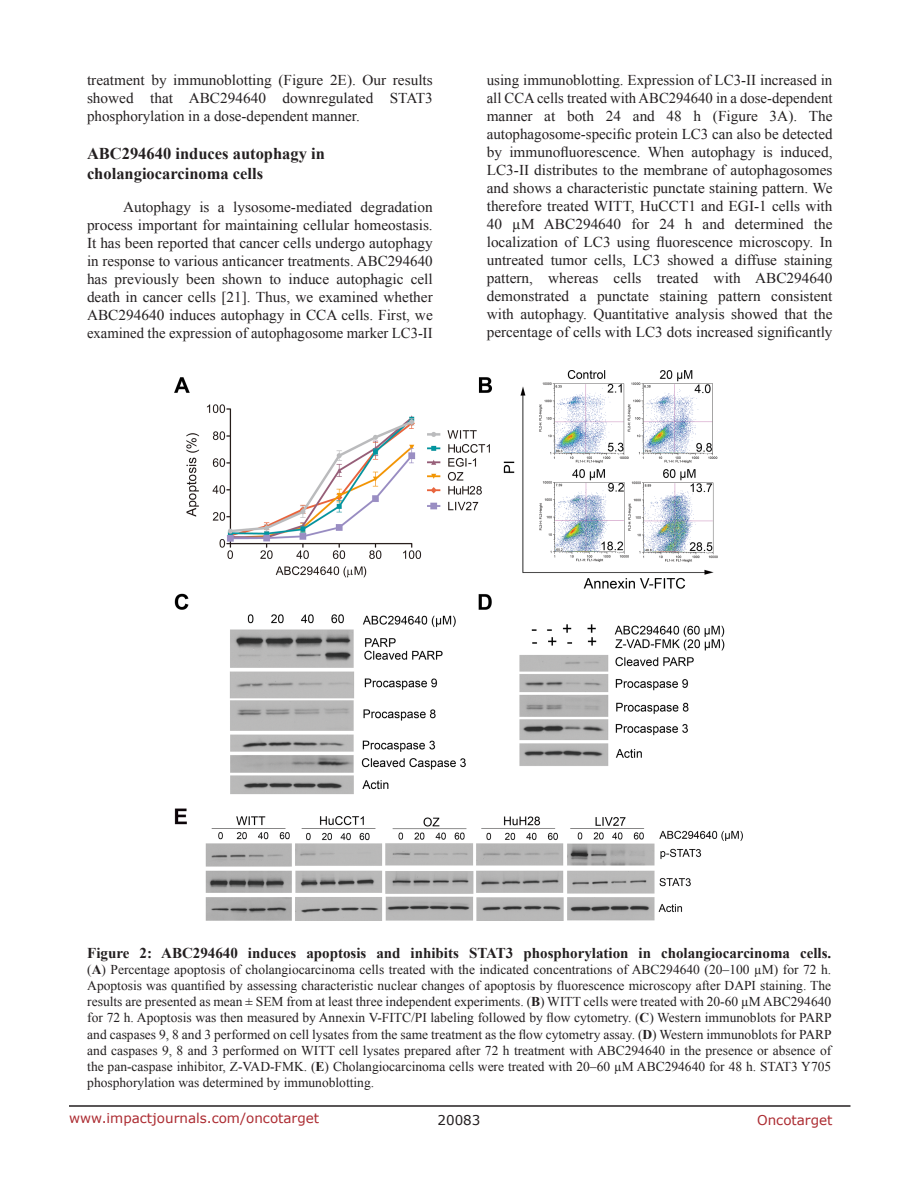
<style>
.page{position:relative;width:918px;height:1188px;background:#fff}
.page>*{position:absolute;margin:0;border:0;box-sizing:border-box;transform-origin:0 0}
.SubHeading_middle{font:700 16.5px/19.8px "Times New Roman";color:#231f20}
.BodyText{font:15px/18px "Times New Roman";color:#231f20;text-align:justify}
.FigureText{font:700 15px "Times New Roman";color:#231f20}
.FigureText-2{font:13.5px/16.2px "Times New Roman";color:#231f20;text-align:justify}
.t1{font:13.5px "Verdana";color:#ac2b31}
.t2{font:13.5px "Verdana";color:#231f20}
.s1{font-weight:700}
</style>
<div class="page">
<hr style="left:69px;top:1105px;width:781px;height:2px;background:#231f20">
<img style="left:174px;top:370px;width:568px;height:550px">
<p class="BodyText" style="left:87px;top:71px;width:347px">treatment by immunoblotting (Figure 2E). Our results showed that ABC294640 downregulated STAT3 phosphorylation in a dose-dependent manner.</p>
<p class="SubHeading_middle" style="left:87px;top:143px;width:239px">ABC294640 induces autophagy in cholangiocarcinoma cells</p>
<p class="BodyText" style="left:87px;top:198px;width:347px;text-indent:36px">Autophagy is a lysosome-mediated degradation process important for maintaining cellular homeostasis.<br>It has been reported that cancer cells undergo autophagy in response to various anticancer treatments. ABC294640 has previously been shown to induce autophagic cell death in cancer cells [21]. Thus, we examined whether ABC294640 induces autophagy in CCA cells. First, we examined the expression of autophagosome marker LC3-II</p>
<p class="BodyText" style="left:487px;top:71px;width:347px">using immunoblotting. Expression of LC3-II increased in all CCA cells treated with ABC294640 in a dose-dependent manner at both 24 and 48 h (Figure 3A). The autophagosome-specific protein LC3 can also be detected by immunofluorescence. When autophagy is induced, LC3-II distributes to the membrane of autophagosomes and shows a characteristic punctate staining pattern. We therefore treated WITT, HuCCT1 and EGI-1 cells with 40 µM ABC294640 for 24 h and determined the localization of LC3 using fluorescence microscopy. In untreated tumor cells, LC3 showed a diffuse staining pattern, whereas cells treated with ABC294640 demonstrated a punctate staining pattern consistent with autophagy. Quantitative analysis showed that the percentage of cells with LC3 dots increased significantly</p>
<p class="FigureText" style="left:87px;top:942px;width:745px">Figure 2: ABC294640 induces apoptosis and inhibits STAT3 phosphorylation in cholangiocarcinoma cells.</p>
<p class="FigureText-2" style="left:87px;top:961px;width:746px">(<span class="s1">A</span>) Percentage apoptosis of cholangiocarcinoma cells treated with the indicated concentrations of ABC294640 (20–100 µM) for 72 h.<br>Apoptosis was quantified by assessing characteristic nuclear changes of apoptosis by fluorescence microscopy after DAPI staining. The results are presented as mean ± SEM from at least three independent experiments. (<span class="s1">B</span>) WITT cells were treated with 20-60 µM ABC294640 for 72 h. Apoptosis was then measured by Annexin V-FITC/PI labeling followed by flow cytometry. (<span class="s1">C</span>) Western immunoblots for PARP and caspases 9, 8 and 3 performed on cell lysates from the same treatment as the flow cytometry assay. (<span class="s1">D</span>) Western immunoblots for PARP and caspases 9, 8 and 3 performed on WITT cell lysates prepared after 72 h treatment with ABC294640 in the presence or absence of the pan-caspase inhibitor, Z-VAD-FMK. (<span class="s1">E</span>) Cholangiocarcinoma cells were treated with 20–60 µM ABC294640 for 48 h. STAT3 Y705 phosphorylation was determined by immunoblotting.</p>
<p class="t1" style="left:69px;top:1109px;width:252px">www.impactjournals.com/oncotarget</p>
<p class="t2" style="left:438px;top:1111px;width:44px">20083</p>
<p class="t1" style="left:757px;top:1111px;width:77px">Oncotarget</p>
</div>
